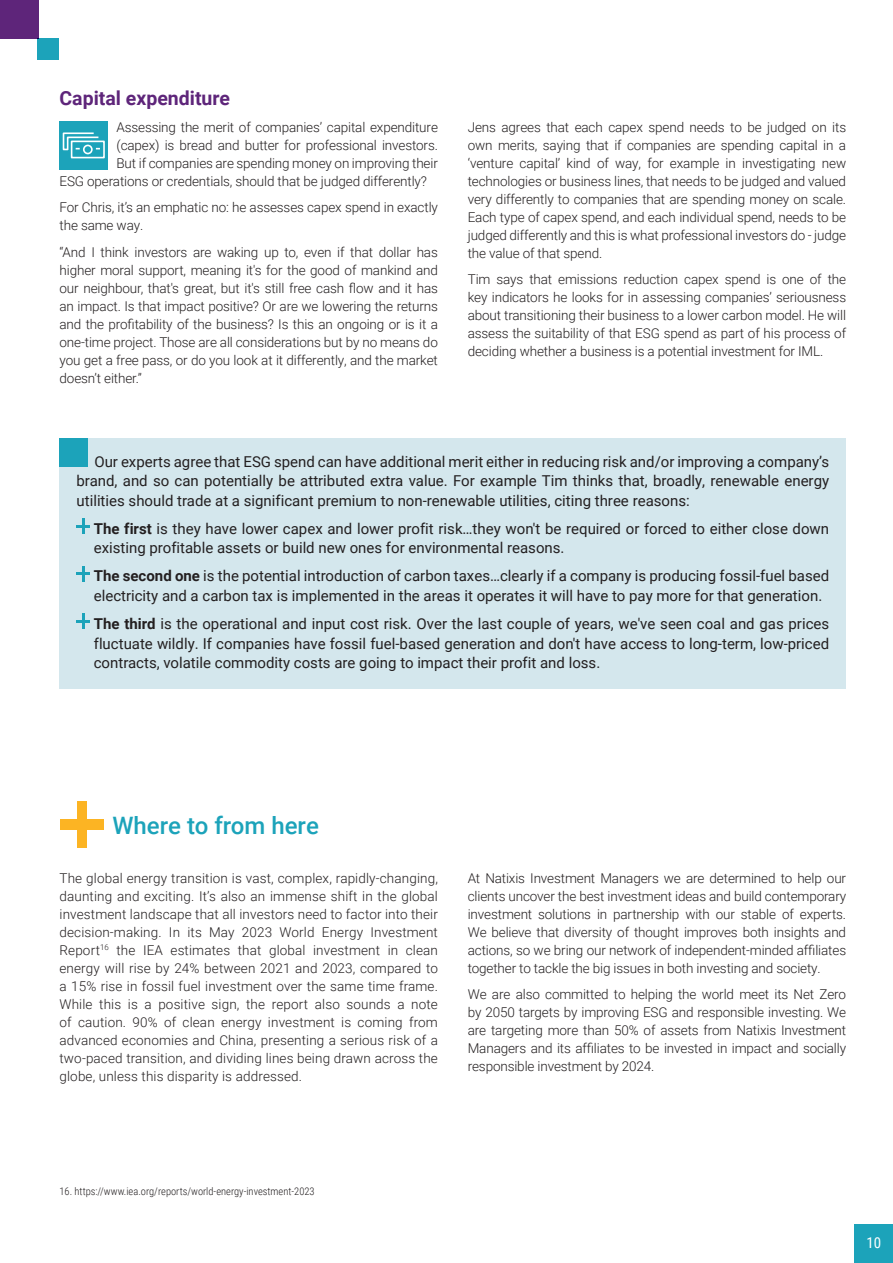
<style>
.page{position:relative;width:893px;height:1263px;background:#fff}
.page>*{position:absolute;margin:0;border:0;box-sizing:border-box;transform-origin:0 0}
.Head_A{font:500 24px "Roboto";color:#1ca3ba}
.Head_A-2{font:700 19.5px "Roboto";color:#5e257a}
.t1{font:15px/19.5px "Roboto";color:#231f20;text-align:justify}
.t2{font:15px "Roboto Condensed";color:#fff}
.Head_A-3{font:300 13.5px/18px "Roboto";letter-spacing:-.01em;color:#231f20;text-align:justify}
.t3{font:300 10.5px "Roboto Condensed";color:#231f20}
.s1{font-weight:700}
</style>
<div class="page">
<div style="left:0;top:0;width:38px;height:38px;background:#5e257a"></div>
<div style="left:37px;top:38px;width:22px;height:22px;background:#1ca3ba"></div>
<div style="left:60px;top:438px;width:786px;height:251px;background:#d4e7ed"></div>
<svg style="left:77px;top:525px;width:13px;height:3px"></svg>
<hr style="left:82px;top:519px;width:3px;height:15px;background:#1ca3ba">
<svg style="left:77px;top:573px;width:13px;height:2px"></svg>
<hr style="left:82px;top:566px;width:3px;height:15px;background:#1ca3ba">
<svg style="left:77px;top:620px;width:13px;height:3px"></svg>
<hr style="left:82px;top:614px;width:3px;height:15px;background:#1ca3ba">
<div style="left:77px;top:801px;width:10px;height:47px;background:#fcb423"></div>
<div style="left:60px;top:819px;width:43px;height:11px;background:#fcb423"></div>
<div style="left:60px;top:121px;width:48px;height:49px;background:#1ca3ba"></div>
<div style="left:71px;top:141px;width:34px;height:17px;border:2px solid #fff"></div>
<div style="left:83px;top:145px;width:10px;height:9px;border:2px solid #fff;border-radius:50%"></div>
<svg style="left:62px;top:132px;width:38px;height:19px"></svg>
<div style="left:60px;top:438px;width:28px;height:29px;background:#1ca3ba"></div>
<div style="left:855px;top:1225px;width:38px;height:38px;background:#1ca3ba"></div>
<p class="Head_A-2" style="left:60px;top:85px;width:172px">Capital expenditure</p>
<p class="Head_A-3" style="left:117px;top:118px;width:323px">Assessing the merit of companies’ capital expenditure</p>
<p class="Head_A-3" style="left:117px;top:136px;width:323px">(capex) is bread and butter for professional investors.</p>
<p class="Head_A-3" style="left:117px;top:154px;width:323px">But if companies are spending money on improving their</p>
<p class="Head_A-3" style="left:60px;top:172px;width:369px">ESG operations or credentials, should that be judged differently?</p>
<p class="Head_A-3" style="left:60px;top:198px;width:380px">For Chris, it’s an emphatic no: he assesses capex spend in exactly the same way.</p>
<p class="Head_A-3" style="left:60px;top:243px;width:380px">“And I think investors are waking up to, even if that dollar has higher moral support, meaning it's for the good of mankind and our neighbour, that's great, but it's still free cash flow and it has an impact. Is that impact positive? Or are we lowering the returns and the profitability of the business? Is this an ongoing or is it a one-time project. Those are all considerations but by no means do you get a free pass, or do you look at it differently, and the market doesn’t either.”</p>
<p class="Head_A-3" style="left:468px;top:118px;width:380px">Jens agrees that each capex spend needs to be judged on its own merits, saying that if companies are spending capital in a ‘venture capital’ kind of way, for example in investigating new technologies or business lines, that needs to be judged and valued very differently to companies that are spending money on scale.<br>Each type of capex spend, and each individual spend, needs to be judged differently and this is what professional investors do - judge the value of that spend.</p>
<p class="Head_A-3" style="left:468px;top:270px;width:380px">Tim says that emissions reduction capex spend is one of the key indicators he looks for in assessing companies’ seriousness about transitioning their business to a lower carbon model. He will assess the suitability of that ESG spend as part of his process of deciding whether a business is a potential investment for IML.</p>
<p class="t1" style="left:77px;top:451px;width:754px;text-indent:18px">Our experts agree that ESG spend can have additional merit either in reducing risk and/or improving a company’s brand, and so can potentially be attributed extra value. For example Tim thinks that, broadly, renewable energy utilities should trade at a significant premium to non-renewable utilities, citing three reasons:</p>
<p class="t1" style="left:94px;top:518px;width:737px"><span class="s1">The first</span> is they have lower capex and lower profit risk…they won't be required or forced to either close down existing profitable assets or build new ones for environmental reasons.</p>
<p class="t1" style="left:94px;top:566px;width:737px"><span class="s1">The second one</span> is the potential introduction of carbon taxes…clearly if a company is producing fossil-fuel based electricity and a carbon tax is implemented in the areas it operates it will have to pay more for that generation.</p>
<p class="t1" style="left:94px;top:613px;width:737px"><span class="s1">The third</span> is the operational and input cost risk. Over the last couple of years, we've seen coal and gas prices fluctuate wildly. If companies have fossil fuel-based generation and don't have access to long-term, low-priced contracts, volatile commodity costs are going to impact their profit and loss.</p>
<p class="Head_A" style="left:113px;top:808px;width:208px">Where to from here</p>
<p class="Head_A-3" style="left:60px;top:868px;width:380px">The global energy transition is vast, complex, rapidly-changing, daunting and exciting. It’s also an immense shift in the global investment landscape that all investors need to factor into their decision-making. In its May 2023 World Energy Investment Report<sup>16</sup> the IEA estimates that global investment in clean energy will rise by 24% between 2021 and 2023, compared to a 15% rise in fossil fuel investment over the same time frame.<br>While this is a positive sign, the report also sounds a note of caution. 90% of clean energy investment is coming from advanced economies and China, presenting a serious risk of a two-paced transition, and dividing lines being drawn across the globe, unless this disparity is addressed.</p>
<p class="Head_A-3" style="left:468px;top:868px;width:380px">At Natixis Investment Managers we are determined to help our clients uncover the best investment ideas and build contemporary investment solutions in partnership with our stable of experts.<br>We believe that diversity of thought improves both insights and actions, so we bring our network of independent-minded affiliates together to tackle the big issues in both investing and society.</p>
<p class="Head_A-3" style="left:468px;top:985px;width:380px">We are also committed to helping the world meet its Net Zero by 2050 targets by improving ESG and responsible investing. We are targeting more than 50% of assets from Natixis Investment Managers and its affiliates to be invested in impact and socially responsible investment by 2024.</p>
<p class="t3" style="left:60px;top:1184px;width:257px">16. https://www.iea.org/reports/world-energy-investment-2023</p>
<p class="t2" style="left:866px;top:1232px;width:16px">10</p>
</div>
